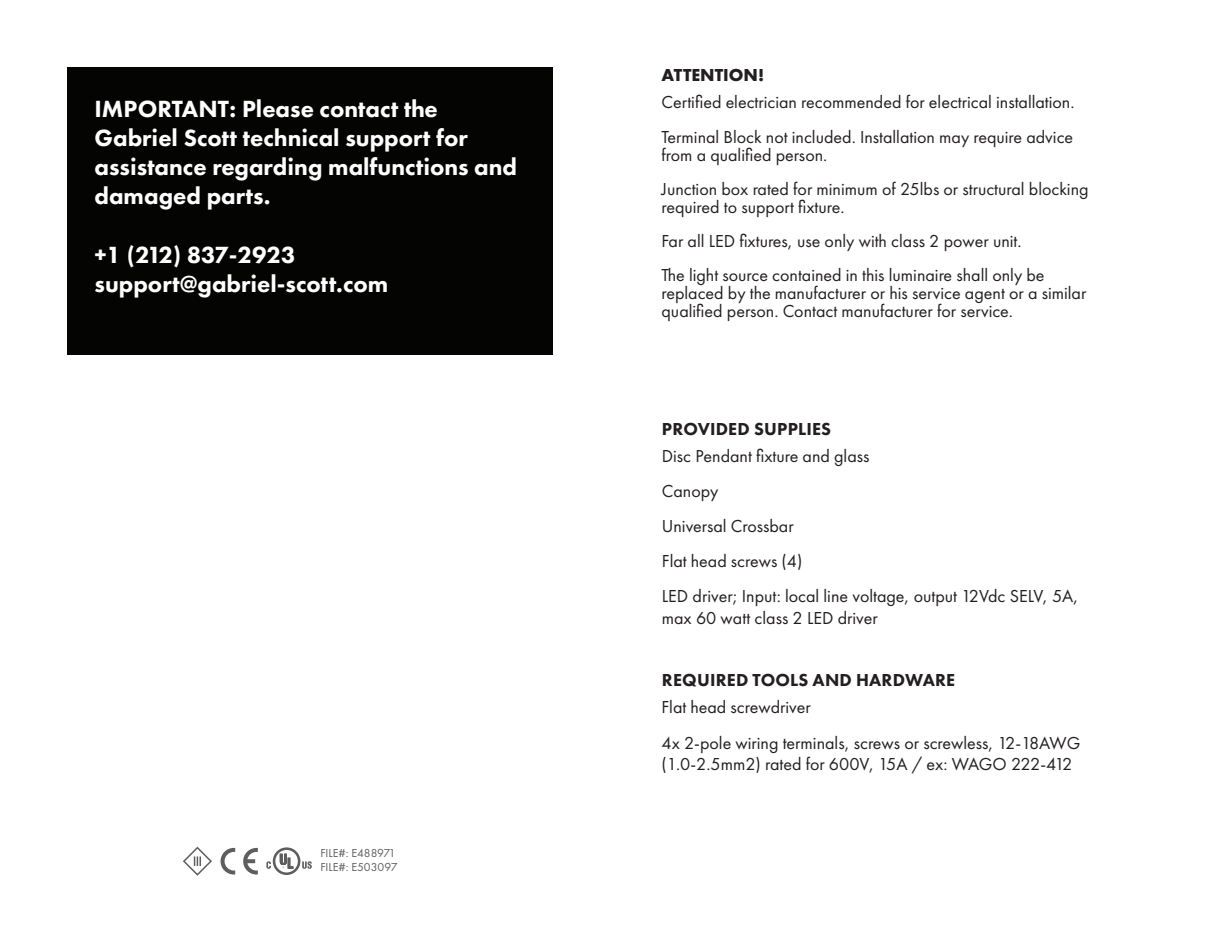
<style>
.page{position:relative;width:1215px;height:945px;background:#fff}
.page>*{position:absolute;margin:0;border:0;box-sizing:border-box;transform-origin:0 0}
.t1{font:800 24.3px/29.1px "Futura PT";color:#fff}
.t2{font:18px/18px "Futura PT";color:#231f20}
.t3{font:800 18px "Futura PT";letter-spacing:.01em;color:#231f20}
.t4{font:700 18px "Futura PT";color:#231f20}
.Body{font:12px "Futura PT";color:#5e5e5e}
</style>
<div class="page">
<svg style="left:221px;top:848px;width:14px;height:27px"></svg>
<svg style="left:243px;top:848px;width:15px;height:27px"></svg>
<svg style="left:266px;top:847px;width:46px;height:28px"></svg>
<svg style="left:183px;top:846px;width:29px;height:30px"></svg>
<div style="left:68px;top:68px;width:486px;height:287px;background:#040503"></div>
<p class="t1" style="left:94px;top:94px;width:424px">IMPORTANT: Please contact the<br>Gabriel Scott technical support for assistance regarding malfunctions and damaged parts.</p>
<p class="t1" style="left:94px;top:240px;width:203px">+1 (212) 837-2923</p>
<p class="t1" style="left:94px;top:269px;width:295px">support@gabriel-scott.com</p>
<p class="Body" style="left:320px;top:845px;width:77px">FILE#: E488971</p>
<p class="Body" style="left:320px;top:860px;width:79px">FILE#: E503097</p>
<p class="t4" style="left:662px;top:64px;width:104px">ATTENTION!</p>
<p class="t2" style="left:662px;top:93px;width:415px">Certified electrician recommended for electrical installation.</p>
<p class="t2" style="left:662px;top:128px;width:413px">Terminal Block not included. Installation may require advice from a qualified person.</p>
<p class="t2" style="left:662px;top:180px;width:429px">Junction box rated for minimum of 25lbs or structural blocking required to support fixture.</p>
<p class="t2" style="left:662px;top:232px;width:362px">Far all LED fixtures, use only with class 2 power unit.</p>
<p class="t2" style="left:662px;top:266px;width:426px">The light source contained in this luminaire shall only be replaced by the manufacturer or his service agent or a similar qualified person. Contact manufacturer for service.</p>
<p class="t3" style="left:662px;top:417px;width:171px">PROVIDED SUPPLIES</p>
<p class="t2" style="left:662px;top:447px;width:209px">Disc Pendant fixture and glass</p>
<p class="t2" style="left:662px;top:482px;width:58px">Canopy</p>
<p class="t2" style="left:662px;top:517px;width:133px">Universal Crossbar</p>
<p class="t2" style="left:662px;top:552px;width:142px">Flat head screws (4)</p>
<p class="t2" style="left:662px;top:585px;width:418px;line-height:21.6px">LED driver; Input: local line voltage, output 12Vdc SELV, 5A, max 60 watt class 2 LED driver</p>
<p class="t3" style="left:662px;top:669px;width:295px">REQUIRED TOOLS AND HARDWARE</p>
<p class="t2" style="left:662px;top:698px;width:151px">Flat head screwdriver</p>
<p class="t2" style="left:662px;top:732px;width:420px;line-height:21.6px">4x 2-pole wiring terminals, screws or screwless, 12-18AWG (1.0-2.5mm2) rated for 600V, 15A / ex: WAGO 222-412</p>
</div>
